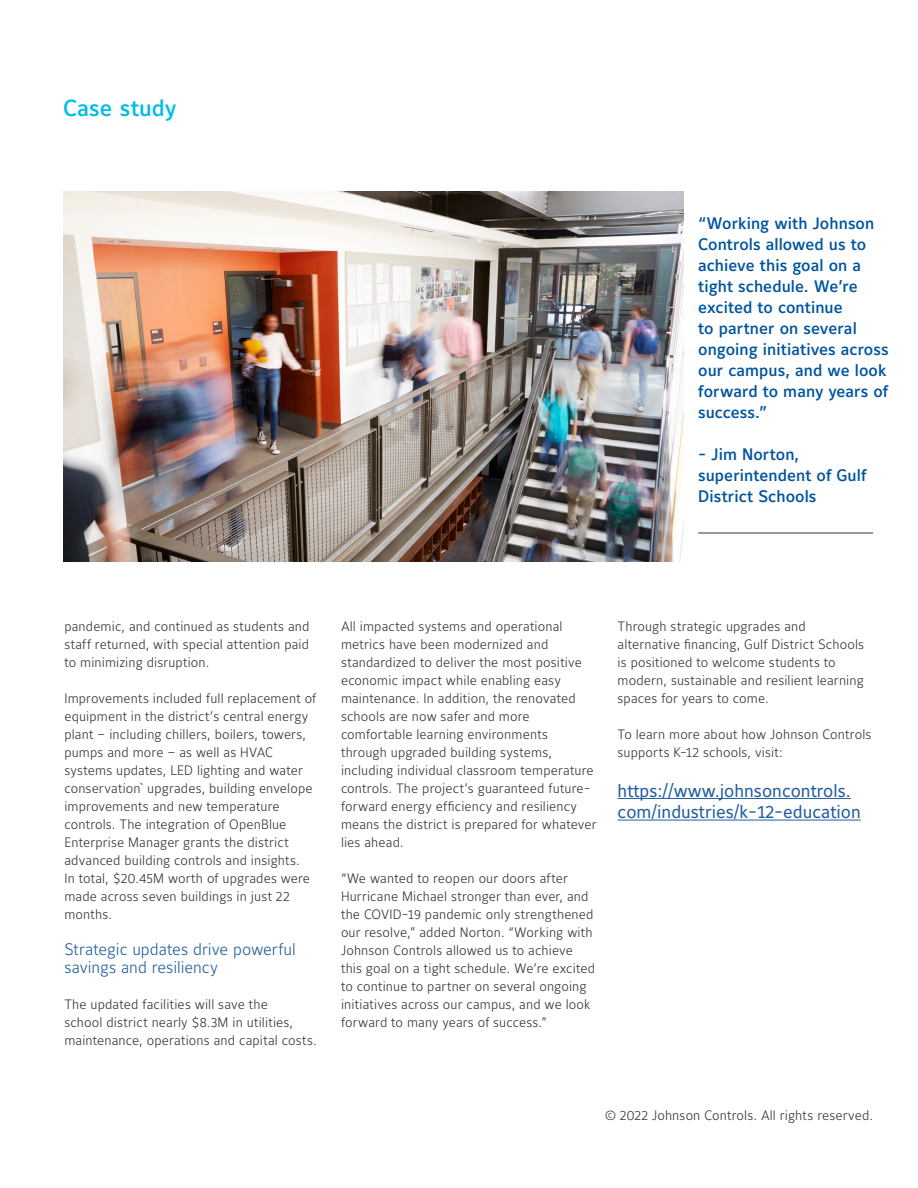
<style>
.page{position:relative;width:918px;height:1188px;background:#fff}
.page>*{position:absolute;margin:0;border:0;box-sizing:border-box;transform-origin:0 0}
.t1{font:500 22.95px "Maurea Jci Lf ML";color:#00bce4}
.t2{font:18px/21.6px "Maurea Jci Lf ML";color:#215e9e}
.t3{font:500 16.5px/21px "Maurea Jci Lf ML";letter-spacing:.005em;color:#00549e}
.t4{font:300 16.5px/18px "Maurea Jci Lf ML";color:#215e9e}
.t5{font:300 13.5px/18px "Maurea Jci Lf ML";letter-spacing:.01em;color:#333334}
</style>
<div class="page">
<hr style="left:698px;top:533px;width:175px;height:1px;background:#333334">
<hr style="left:618px;top:798px;width:233px;height:1px;background:#215e9e">
<hr style="left:618px;top:820px;width:243px;height:1px;background:#215e9e">
<img style="left:63px;top:191px;width:621px;height:370px">
<h1 class="t1" style="left:63px;top:94px;width:115px">Case study</h1>
<p class="t3" style="left:698px;top:213px;width:192px">“Working with Johnson<br>Controls allowed us to achieve this goal on a tight schedule. We’re excited to continue<br>to partner on several ongoing initiatives across our campus, and we look forward to many years of success.”</p>
<p class="t3" style="left:698px;top:444px;width:170px">- Jim Norton, superintendent of Gulf<br>District Schools</p>
<p class="t5" style="left:64px;top:617px;width:247px;text-align:justify">pandemic, and continued as students and staff returned, with special attention paid to minimizing disruption.</p>
<p class="t5" style="left:64px;top:689px;width:253px">Improvements included full replacement of equipment in the district’s central energy plant – including chillers, boilers, towers, pumps and more – as well as HVAC systems updates, LED lighting and water conservation` upgrades, building envelope improvements and new temperature controls. The integration of OpenBlue Enterprise Manager grants the district advanced building controls and insights.<br>In total, $20.45M worth of upgrades were made across seven buildings in just 22 months.</p>
<p class="t4" style="left:64px;top:940px;width:233px">Strategic updates drive powerful savings and resiliency</p>
<p class="t5" style="left:64px;top:995px;width:254px">The updated facilities will save the<br>school district nearly $8.3M in utilities, maintenance, operations and capital costs.</p>
<p class="t5" style="left:341px;top:617px;width:257px">All impacted systems and operational metrics have been modernized and standardized to deliver the most positive economic impact while enabling easy maintenance. In addition, the renovated schools are now safer and more comfortable learning environments through upgraded building systems, including individual classroom temperature controls. The project’s guaranteed future&shy;forward energy efficiency and resiliency means the district is prepared for whatever lies ahead.</p>
<p class="t5" style="left:341px;top:869px;width:256px">“We wanted to reopen our doors after Hurricane Michael stronger than ever, and the COVID-19 pandemic only strengthened our resolve,” added Norton. “Working with Johnson Controls allowed us to achieve this goal on a tight schedule. We’re excited to continue to partner on several ongoing initiatives across our campus, and we look forward to many years of success.”</p>
<p class="t5" style="left:618px;top:617px;width:248px">Through strategic upgrades and alternative financing, Gulf District Schools is positioned to welcome students to modern, sustainable and resilient learning spaces for years to come.</p>
<p class="t5" style="left:618px;top:725px;width:255px">To learn more about how Johnson Controls supports K-12 schools, visit:</p>
<h2 class="t2" style="left:618px;top:780px;width:245px">https://www.johnsoncontrols. com/industries/k-12-education</h2>
<p class="t5" style="left:605px;top:1106px;width:269px">© 2022 Johnson Controls. All rights reserved.</p>
</div>
